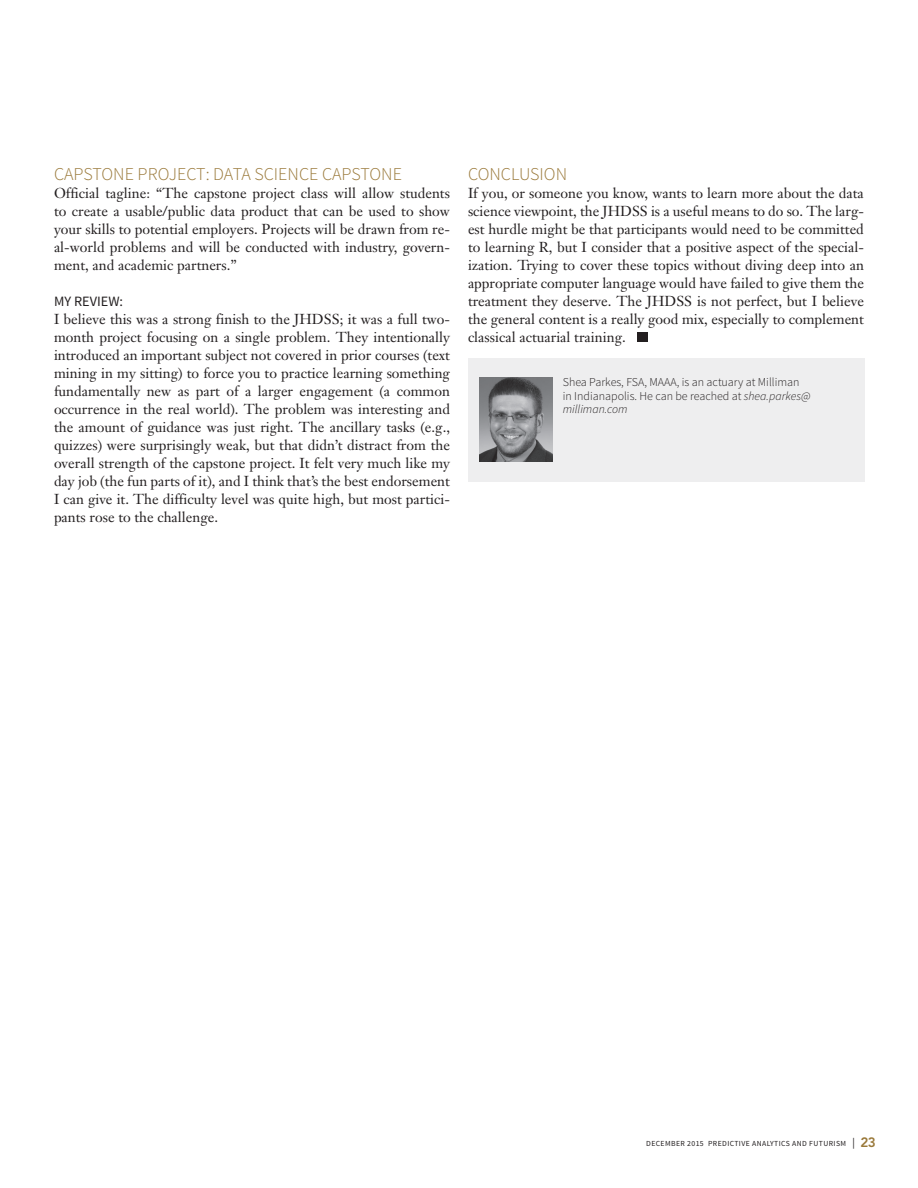
<style>
.page{position:relative;width:918px;height:1188px;background:#fff}
.page>*{position:absolute;margin:0;border:0;box-sizing:border-box;transform-origin:0 0}
.t1{font:300 18px "Source Sans Pro";color:#9a793a}
.t2{font:14.25px/18px "Janson Text";color:#231f20;text-align:justify}
.t3{font:14.25px "Source Sans Pro";color:#231f20}
.t4{font:300 12px/13.5px "Source Sans Pro";color:#231f20}
.t5{font:7.8px "Source Sans Pro";letter-spacing:.05em;color:#231f20}
.s1{font-style:italic}
.s2{font-family:"Avenir LT Std";font-size:10.8px}
.s3{font-family:"Avenir LT Std";font-weight:800;font-size:13.5px;color:#9a793a}
</style>
<div class="page">
<div style="left:468px;top:359px;width:396px;height:123px;background:#eeeeef"></div>
<img style="left:480px;top:378px;width:73px;height:83px">
<div style="left:637px;top:332px;width:11px;height:10px;background:#231f20"></div>
<p class="t1" style="left:54px;top:163px;width:350px">CAPSTONE PROJECT: DATA SCIENCE CAPSTONE</p>
<p class="t2" style="left:54px;top:184px;width:398px">Official tagline: “The capstone project class will allow students to create a usable/public data product that can be used to show your skills to potential employers. Projects will be drawn from re&shy;al-world problems and will be conducted with industry, govern&shy;ment, and academic partners.”</p>
<p class="t3" style="left:54px;top:292px;width:71px">MY REVIEW:</p>
<p class="t2" style="left:54px;top:310px;width:398px">I believe this was a strong finish to the JHDSS; it was a full two&shy;month project focusing on a single problem. They intentionally introduced an important subject not covered in prior courses (text mining in my sitting) to force you to practice learning something fundamentally new as part of a larger engagement (a common occurrence in the real world). The problem was interesting and the amount of guidance was just right. The ancillary tasks (e.g., quizzes) were surprisingly weak, but that didn’t distract from the overall strength of the capstone project. It felt very much like my day job (the fun parts of it), and I think that’s the best endorsement I can give it. The difficulty level was quite high, but most partici&shy;pants rose to the challenge.</p>
<p class="t1" style="left:468px;top:163px;width:101px">CONCLUSION</p>
<p class="t2" style="left:468px;top:184px;width:398px">If you, or someone you know, wants to learn more about the data science viewpoint, the JHDSS is a useful means to do so. The larg&shy;est hurdle might be that participants would need to be committed to learning R, but I consider that a positive aspect of the special&shy;ization. Trying to cover these topics without diving deep into an appropriate computer language would have failed to give them the treatment they deserve. The JHDSS is not perfect, but I believe the general content is a really good mix, especially to complement classical actuarial training.</p>
<p class="t4" style="left:563px;top:376px;width:249px">Shea Parkes, FSA, MAAA, is an actuary at Milliman in Indianapolis. He can be reached at <span class="s1">shea.parkes@ milliman.com</span></p>
<p class="t5" style="left:646px;top:1138px;width:231px">DECEMBER 2015 PREDICTIVE ANALYTICS AND FUTURISM <span class="s2">|</span> <span class="s3">23</span></p>
</div>
